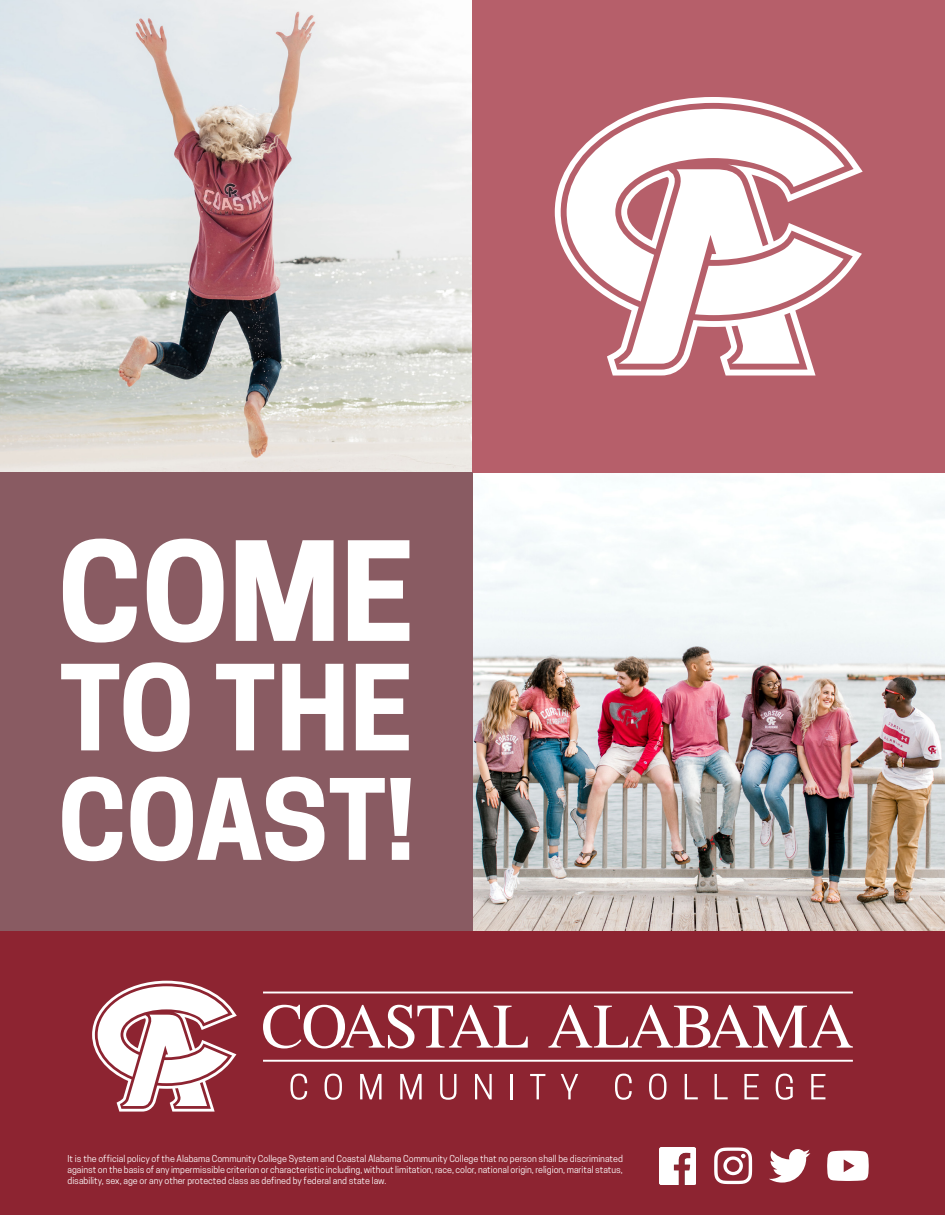
<style>
.page{position:relative;width:945px;height:1215px;background:#fff}
.page>*{position:absolute;margin:0;border:0;box-sizing:border-box;transform-origin:0 0}
.t1{font:700 129px "Cooper Hewitt";color:#fff}
.t2{font:700 111px "Cooper Hewitt";color:#fff}
.t3{font:700 105px "Cooper Hewitt";letter-spacing:-.005em;color:#fff}
.t4{font:9px/10.8px "Cooper Hewitt";color:#fff;text-align:justify}
</style>
<div class="page">
<img style="left:0;top:0;width:472px;height:472px">
<img style="left:472px;top:472px;width:473px;height:459px">
<div style="left:472px;top:0;width:473px;height:472px;background:#b65f6a"></div>
<div style="left:0;top:472px;width:472px;height:460px;background:#895b62"></div>
<div style="left:0;top:932px;width:945px;height:283px;background:#8d2431"></div>
<svg style="left:92px;top:981px;width:145px;height:131px"></svg>
<svg style="left:263px;top:1005px;width:265px;height:43px"></svg>
<svg style="left:548px;top:1005px;width:305px;height:43px"></svg>
<hr style="left:263px;top:992px;width:590px;height:1px;background:#fff">
<hr style="left:263px;top:1060px;width:590px;height:2px;background:#fff">
<svg style="left:290px;top:1074px;width:17px;height:26px"></svg>
<svg style="left:325px;top:1074px;width:17px;height:26px"></svg>
<svg style="left:360px;top:1074px;width:22px;height:25px"></svg>
<svg style="left:400px;top:1074px;width:22px;height:25px"></svg>
<svg style="left:440px;top:1074px;width:16px;height:26px"></svg>
<svg style="left:475px;top:1074px;width:17px;height:25px"></svg>
<hr style="left:511px;top:1074px;width:2px;height:25px;background:#fff">
<svg style="left:530px;top:1074px;width:15px;height:25px"></svg>
<svg style="left:561px;top:1074px;width:17px;height:25px"></svg>
<svg style="left:615px;top:1074px;width:17px;height:26px"></svg>
<svg style="left:649px;top:1074px;width:18px;height:26px"></svg>
<svg style="left:685px;top:1074px;width:13px;height:25px"></svg>
<svg style="left:715px;top:1074px;width:13px;height:25px"></svg>
<svg style="left:744px;top:1074px;width:15px;height:25px"></svg>
<svg style="left:776px;top:1074px;width:17px;height:26px"></svg>
<svg style="left:811px;top:1074px;width:14px;height:25px"></svg>
<img style="left:660px;top:1148px;width:36px;height:36px">
<svg style="left:714px;top:1148px;width:38px;height:36px"></svg>
<svg style="left:769px;top:1149px;width:41px;height:34px"></svg>
<svg style="left:827px;top:1151px;width:42px;height:30px"></svg>
<svg style="left:555px;top:97px;width:308px;height:279px"></svg>
<svg style="left:567px;top:109px;width:277px;height:192px;fill:#fff"></svg>
<svg style="left:695px;top:238px;width:149px;height:77px"></svg>
<p class="t1" style="left:58px;top:516px;width:358px">COME</p>
<p class="t2" style="left:59px;top:643px;width:355px">TO THE</p>
<p class="t3" style="left:58px;top:758px;width:358px">COAST!</p>
<p class="t4" style="left:68px;top:1154px;width:557px">It is the official policy of the Alabama Community College System and Coastal Alabama Community College that no person shall be discriminated against on the basis of any impermissible criterion or characteristic including, without limitation, race, color, national origin, religion, marital status, disability, sex, age or any other protected class as defined by federal and state law.</p>
</div>
